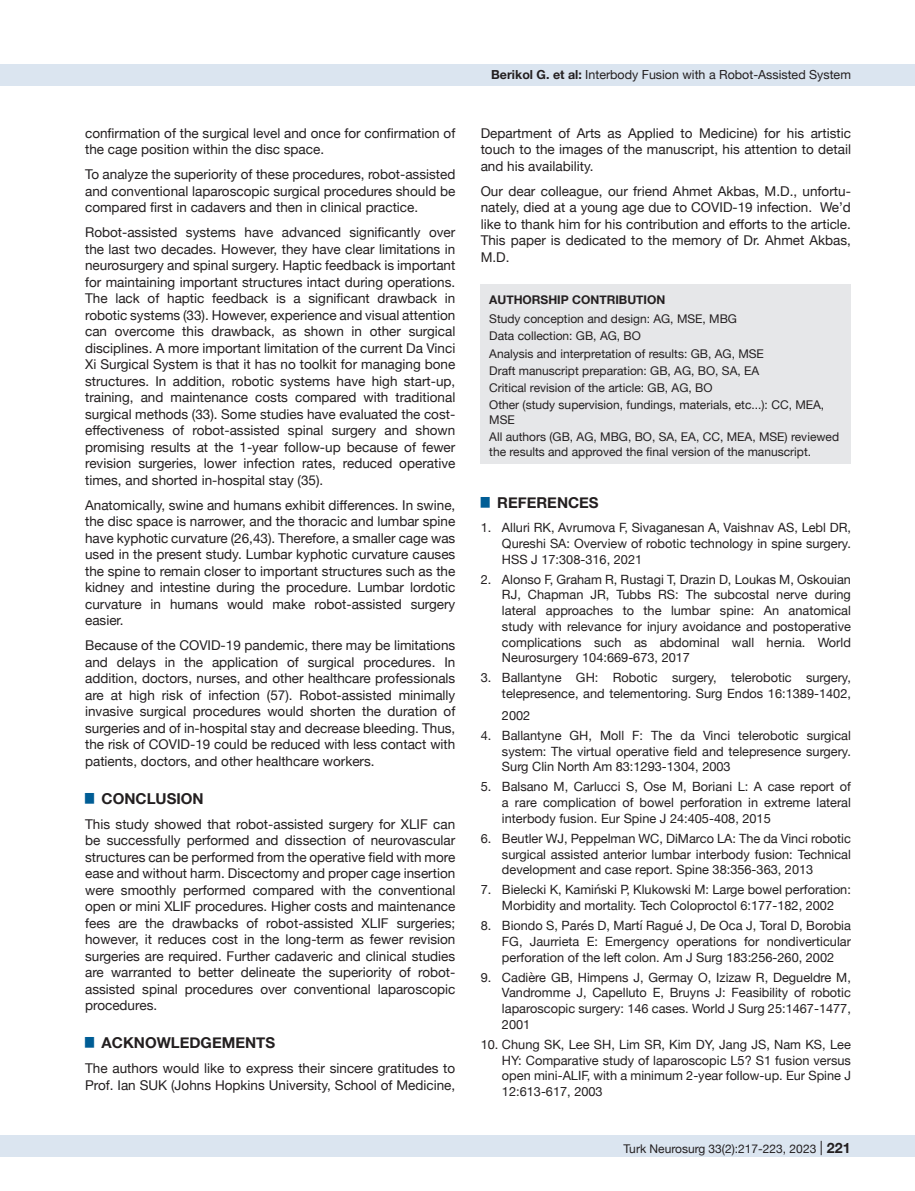
<style>
.page{position:relative;width:915px;height:1191px;background:#fff}
.page>*{position:absolute;margin:0;border:0;box-sizing:border-box;transform-origin:0 0}
.t1{font:700 15px "Helvetica Neue";color:#231f20}
.t2{font:13.5px/16.5px "Helvetica Neue";color:#231f20;text-align:justify}
.t3{font:12.75px/15.8px "Helvetica Neue";color:#231f20;text-align:justify}
.t4{font:12.45px "Helvetica Neue";color:#231f20}
.t5{font:12px/17.1px "Helvetica Neue";color:#231f20}
.t6{font:700 12px "Helvetica Neue";color:#231f20}
.s1{font-weight:700}
.s2{font-size:14.25px}
.s3{font-weight:700;font-size:14.25px}
</style>
<div class="page">
<div style="left:0;top:1135px;width:914px;height:22px;background:#dbe5f0"></div>
<div style="left:0;top:64px;width:914px;height:21px;background:#dbe5f0"></div>
<div style="left:480px;top:285px;width:370px;height:179px;background:#e6e7e9"></div>
<p class="t2" style="left:85px;top:125px;width:371px">confirmation of the surgical level and once for confirmation of the cage position within the disc space.</p>
<p class="t2" style="left:85px;top:167px;width:371px">To analyze the superiority of these procedures, robot-assisted and conventional laparoscopic surgical procedures should be compared first in cadavers and then in clinical practice.</p>
<p class="t2" style="left:85px;top:225px;width:371px">Robot-assisted systems have advanced significantly over the last two decades. However, they have clear limitations in neurosurgery and spinal surgery. Haptic feedback is important for maintaining important structures intact during operations.<br>The lack of haptic feedback is a significant drawback in robotic systems (33). However, experience and visual attention can overcome this drawback, as shown in other surgical disciplines. A more important limitation of the current Da Vinci Xi Surgical System is that it has no toolkit for managing bone structures. In addition, robotic systems have high start-up, training, and maintenance costs compared with traditional surgical methods (33). Some studies have evaluated the cost&shy;effectiveness of robot-assisted spinal surgery and shown promising results at the 1-year follow-up because of fewer revision surgeries, lower infection rates, reduced operative times, and shorted in-hospital stay (35).</p>
<p class="t2" style="left:85px;top:497px;width:371px">Anatomically, swine and humans exhibit differences. In swine, the disc space is narrower, and the thoracic and lumbar spine have kyphotic curvature (26,43). Therefore, a smaller cage was used in the present study. Lumbar kyphotic curvature causes the spine to remain closer to important structures such as the kidney and intestine during the procedure. Lumbar lordotic curvature in humans would make robot-assisted surgery easier.</p>
<p class="t2" style="left:85px;top:638px;width:371px">Because of the COVID-19 pandemic, there may be limitations and delays in the application of surgical procedures. In addition, doctors, nurses, and other healthcare professionals are at high risk of infection (57). Robot-assisted minimally invasive surgical procedures would shorten the duration of surgeries and of in-hospital stay and decrease bleeding. Thus, the risk of COVID-19 could be reduced with less contact with patients, doctors, and other healthcare workers.</p>
<p class="t1" style="left:85px;top:786px;width:120px"><sup>█</sup> CONCLUSION</p>
<p class="t2" style="left:85px;top:816px;width:371px">This study showed that robot-assisted surgery for XLIF can be successfully performed and dissection of neurovascular structures can be performed from the operative field with more ease and without harm. Discectomy and proper cage insertion were smoothly performed compared with the conventional open or mini XLIF procedures. Higher costs and maintenance fees are the drawbacks of robot-assisted XLIF surgeries; however, it reduces cost in the long-term as fewer revision surgeries are required. Further cadaveric and clinical studies are warranted to better delineate the superiority of robot&shy;assisted spinal procedures over conventional laparoscopic procedures.</p>
<p class="t1" style="left:85px;top:1031px;width:191px"><sup>█</sup> ACKNOWLEDGEMENTS</p>
<p class="t2" style="left:85px;top:1060px;width:371px">The authors would like to express their sincere gratitudes to<br>Prof. Ian SUK (Johns Hopkins University, School of Medicine,</p>
<p class="t4" style="left:491px;top:66px;width:361px"><span class="s1">Berikol G. et al:</span> Interbody Fusion with a Robot-Assisted System</p>
<p class="t2" style="left:480px;top:125px;width:371px">Department of Arts as Applied to Medicine) for his artistic touch to the images of the manuscript, his attention to detail and his availability.</p>
<p class="t2" style="left:480px;top:183px;width:371px">Our dear colleague, our friend Ahmet Akbas, M.D., unfortu&shy;nately, died at a young age due to COVID-19 infection. We’d like to thank him for his contribution and efforts to the article.<br>This paper is dedicated to the memory of Dr. Ahmet Akbas, M.D.</p>
<p class="t6" style="left:489px;top:290px;width:177px">AUTHORSHIP CONTRIBUTION</p>
<p class="t5" style="left:489px;top:311px;width:336px">Study conception and design: AG, MSE, MBG<br>Data collection: GB, AG, BO<br>Analysis and interpretation of results: GB, AG, MSE<br>Draft manuscript preparation: GB, AG, BO, SA, EA<br>Critical revision of the article: GB, AG, BO<br>Other (study supervision, fundings, materials, etc...): CC, MEA,</p>
<p class="t5" style="left:489px;top:412px;width:351px">MSE<br>All authors (GB, AG, MBG, BO, SA, EA, CC, MEA, MSE) reviewed</p>
<p class="t5" style="left:489px;top:444px;width:323px">the results and approved the final version of the manuscript.</p>
<p class="t1" style="left:480px;top:491px;width:119px"><sup>█</sup> REFERENCES</p>
<p class="t3" style="left:502px;top:520px;width:350px;text-indent:-21px">1. Alluri RK, Avrumova F, Sivaganesan A, Vaishnav AS, Lebl DR, Qureshi SA: Overview of robotic technology in spine surgery.<br>HSS J 17:308-316, 2021</p>
<p class="t3" style="left:502px;top:572px;width:350px;text-indent:-21px">2. Alonso F, Graham R, Rustagi T, Drazin D, Loukas M, Oskouian RJ, Chapman JR, Tubbs RS: The subcostal nerve during lateral approaches to the lumbar spine: An anatomical study with relevance for injury avoidance and postoperative complications such as abdominal wall hernia. World Neurosurgery 104:669-673, 2017</p>
<p class="t3" style="left:480px;top:670px;width:371px;text-align:right">3. Ballantyne GH: Robotic surgery, telerobotic surgery, telepresence, and telementoring. Surg Endos 16:1389-1402,</p>
<p class="t3" style="left:502px;top:708px;width:30px">2002</p>
<p class="t3" style="left:502px;top:728px;width:350px;text-indent:-21px">4. Ballantyne GH, Moll F: The da Vinci telerobotic surgical system: The virtual operative field and telepresence surgery.<br>Surg Clin North Am 83:1293-1304, 2003</p>
<p class="t3" style="left:502px;top:779px;width:350px;text-indent:-21px">5. Balsano M, Carlucci S, Ose M, Boriani L: A case report of a rare complication of bowel perforation in extreme lateral interbody fusion. Eur Spine J 24:405-408, 2015</p>
<p class="t3" style="left:502px;top:831px;width:350px;text-indent:-21px">6. Beutler WJ, Peppelman WC, DiMarco LA: The da Vinci robotic surgical assisted anterior lumbar interbody fusion: Technical development and case report. Spine 38:356-363, 2013</p>
<p class="t3" style="left:480px;top:882px;width:371px;text-align:center">7. Bielecki K, Kamiński P, Klukowski M: Large bowel perforation:<br>Morbidity and mortality. Tech Coloproctol 6:177-182, 2002</p>
<p class="t3" style="left:502px;top:918px;width:350px;text-indent:-21px">8. Biondo S, Parés D, Martı́ Ragué J, De Oca J, Toral D, Borobia FG, Jaurrieta E: Emergency operations for nondiverticular perforation of the left colon. Am J Surg 183:256-260, 2002</p>
<p class="t3" style="left:502px;top:970px;width:350px;text-indent:-21px">9. Cadière GB, Himpens J, Germay O, Izizaw R, Degueldre M, Vandromme J, Capelluto E, Bruyns J: Feasibility of robotic laparoscopic surgery: 146 cases. World J Surg 25:1467-1477, 2001</p>
<p class="t3" style="left:502px;top:1037px;width:350px;text-indent:-21px">10. Chung SK, Lee SH, Lim SR, Kim DY, Jang JS, Nam KS, Lee HY: Comparative study of laparoscopic L5? S1 fusion versus open mini-ALIF, with a minimum 2-year follow-up. Eur Spine J 12:613-617, 2003</p>
<p class="t5" style="left:623px;top:1141px;width:250px">Turk Neurosurg 33(2):217-223, 2023 <span class="s2">|</span> <span class="s3">221221</span></p>
</div>
